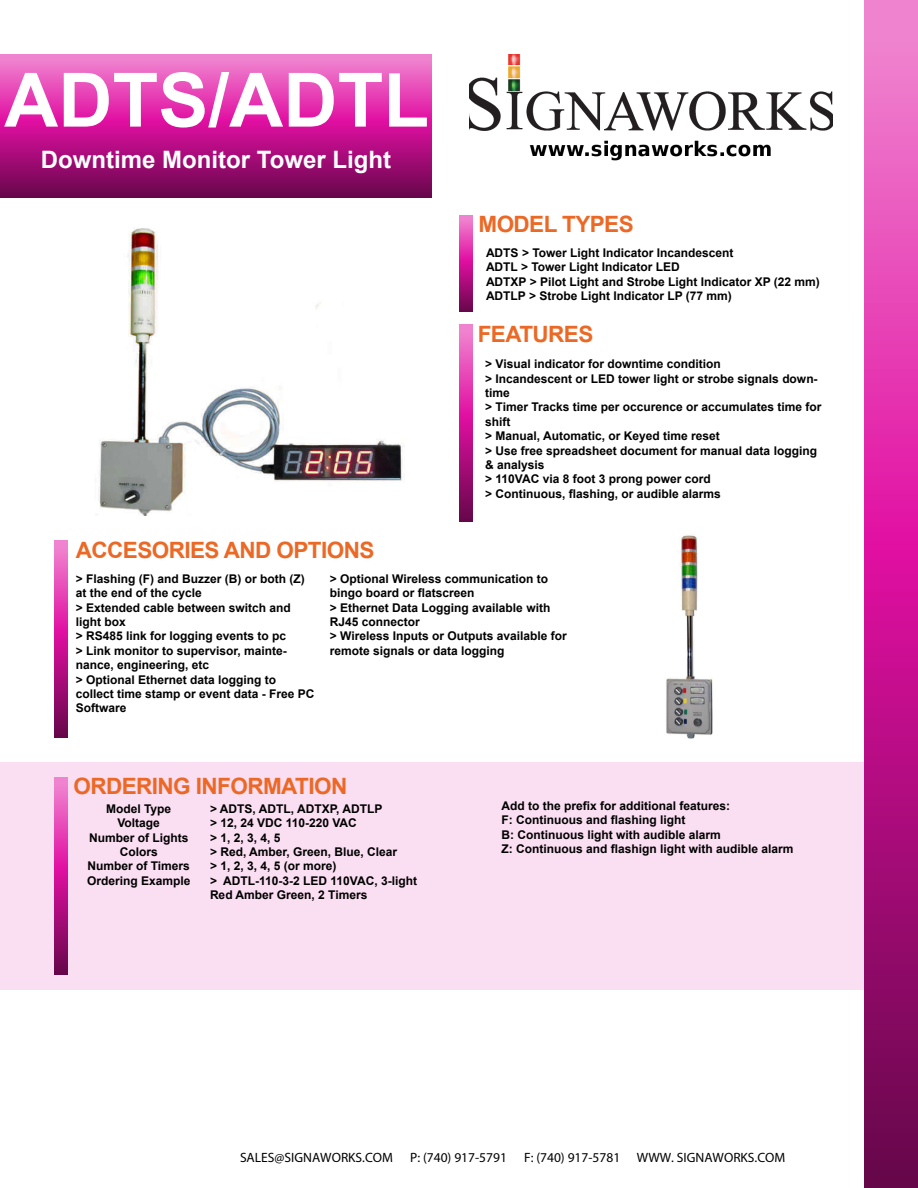
<style>
.page{position:relative;width:918px;height:1188px;background:#fff}
.page>*{position:absolute;margin:0;border:0;box-sizing:border-box;transform-origin:0 0}
.t1{font:700 75px "Arial";color:#fff}
.t2{font:700 24px "Arial";color:#fff}
.t3{font:700 22.5px "Arial";letter-spacing:-.025em;color:#ec6825}
.t4{font:13.5px "Myriad Pro";color:#000}
.t5{font:700 12px/14.4px "Arial";color:#000}
</style>
<div class="page">
<div style="left:0;top:762px;width:873px;height:228px;background:#fadef2"></div>
<svg style="left:864px;top:0;width:54px;height:1188px;background:#c22995"></svg>
<svg style="left:0;top:54px;width:432px;height:144px;background:#c32995"></svg>
<img style="left:469px;top:54px;width:364px;height:107px">
<img style="left:98px;top:228px;width:307px;height:288px">
<svg style="left:459px;top:215px;width:13px;height:97px"></svg>
<svg style="left:459px;top:324px;width:13px;height:198px;background:#c32995"></svg>
<svg style="left:54px;top:540px;width:14px;height:198px;background:#c32995"></svg>
<svg style="left:54px;top:777px;width:14px;height:198px;background:#c32995"></svg>
<img style="left:666px;top:535px;width:47px;height:204px">
<p class="t1" style="left:4px;top:47px;width:426px">ADTS/ADTL</p>
<p class="t2" style="left:41px;top:143px;width:352px">Downtime Monitor Tower Light</p>
<p class="t3" style="left:478px;top:209px;width:157px">MODEL TYPES</p>
<p class="t5" style="left:486px;top:246px;width:249px">ADTS &gt; Tower Light Indicator Incandescent</p>
<p class="t5" style="left:486px;top:260px;width:195px">ADTL &gt; Tower Light Indicator LED</p>
<p class="t5" style="left:486px;top:274px;width:335px">ADTXP &gt; Pilot Light and Strobe Light Indicator XP (22 mm)</p>
<p class="t5" style="left:486px;top:289px;width:247px">ADTLP &gt; Strobe Light Indicator LP (77 mm)</p>
<p class="t3" style="left:478px;top:318px;width:117px">FEATURES</p>
<p class="t5" style="left:485px;top:357px;width:237px">&gt; Visual indicator for downtime condition</p>
<p class="t5" style="left:485px;top:371px;width:334px">&gt; Incandescent or LED tower light or strobe signals down&shy;time</p>
<p class="t5" style="left:485px;top:400px;width:338px">&gt; Timer Tracks time per occurence or accumulates time for shift</p>
<p class="t5" style="left:485px;top:429px;width:236px">&gt; Manual, Automatic, or Keyed time reset</p>
<p class="t5" style="left:485px;top:443px;width:333px">&gt; Use free spreadsheet document for manual data logging &amp; analysis</p>
<p class="t5" style="left:485px;top:472px;width:227px">&gt; 110VAC via 8 foot 3 prong power cord</p>
<p class="t5" style="left:485px;top:487px;width:237px">&gt; Continuous, flashing, or audible alarms</p>
<p class="t3" style="left:76px;top:534px;width:300px">ACCESORIES AND OPTIONS</p>
<p class="t5" style="left:76px;top:572px;width:231px">&gt; Flashing (F) and Buzzer (B) or both (Z) at the end of the cycle</p>
<p class="t5" style="left:76px;top:600px;width:217px">&gt; Extended cable between switch and light box</p>
<p class="t5" style="left:76px;top:629px;width:212px">&gt; RS485 link for logging events to pc</p>
<p class="t5" style="left:76px;top:644px;width:213px">&gt; Link monitor to supervisor, mainte&shy;nance, engineering, etc</p>
<p class="t5" style="left:76px;top:672px;width:240px">&gt; Optional Ethernet data logging to collect time stamp or event data - Free PC<br>Software</p>
<p class="t5" style="left:330px;top:572px;width:220px">&gt; Optional Wireless communication to bingo board or flatscreen</p>
<p class="t5" style="left:330px;top:600px;width:222px">&gt; Ethernet Data Logging available with<br>RJ45 connector</p>
<p class="t5" style="left:330px;top:629px;width:238px">&gt; Wireless Inputs or Outputs available for remote signals or data logging</p>
<p class="t3" style="left:74px;top:771px;width:275px">ORDERING INFORMATION</p>
<p class="t5" style="left:106px;top:801px;width:67px">Model Type</p>
<p class="t5" style="left:118px;top:816px;width:44px">Voltage</p>
<p class="t5" style="left:89px;top:830px;width:101px">Number of Lights</p>
<p class="t5" style="left:120px;top:845px;width:40px">Colors</p>
<p class="t5" style="left:88px;top:859px;width:104px">Number of Timers</p>
<p class="t5" style="left:87px;top:873px;width:105px">Ordering Example</p>
<p class="t5" style="left:210px;top:801px;width:174px">&gt; ADTS, ADTL, ADTXP, ADTLP</p>
<p class="t5" style="left:210px;top:816px;width:148px">&gt; 12, 24 VDC 110-220 VAC</p>
<p class="t5" style="left:210px;top:830px;width:72px">&gt; 1, 2, 3, 4, 5</p>
<p class="t5" style="left:210px;top:845px;width:189px">&gt; Red, Amber, Green, Blue, Clear</p>
<p class="t5" style="left:210px;top:859px;width:128px">&gt; 1, 2, 3, 4, 5 (or more)</p>
<p class="t5" style="left:210px;top:873px;width:209px">&gt; ADTL-110-3-2 LED 110VAC, 3-light<br>Red Amber Green, 2 Timers</p>
<p class="t5" style="left:501px;top:798px;width:230px">Add to the prefix for additional features:</p>
<p class="t5" style="left:501px;top:813px;width:186px">F: Continuous and flashing light</p>
<p class="t5" style="left:501px;top:827px;width:221px">B: Continuous light with audible alarm</p>
<p class="t5" style="left:501px;top:842px;width:294px">Z: Continuous and flashign light with audible alarm</p>
<p class="t4" style="left:240px;top:1149px;width:155px">SALES@SIGNAWORKS.COM</p>
<p class="t4" style="left:410px;top:1149px;width:98px">P: (740) 917-5791</p>
<p class="t4" style="left:524px;top:1149px;width:263px">F: (740) 917-5781 WWW. SIGNAWORKS.COM</p>
</div>
